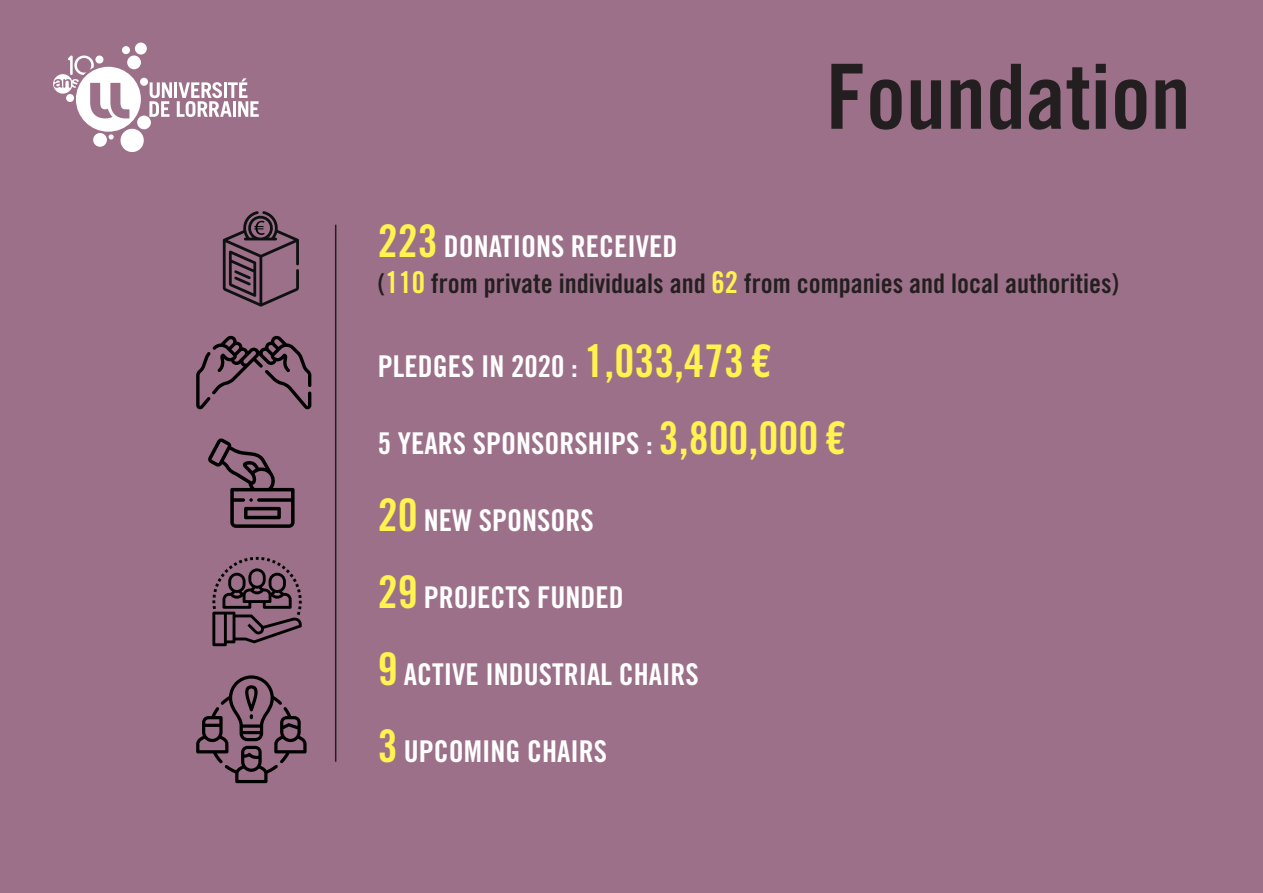
<style>
.page{position:relative;width:1263px;height:893px;background:#9d708a}
.page>*{position:absolute;margin:0;border:0;box-sizing:border-box;transform-origin:0 0}
._00_GRAND_TITRE{font:90px "Trade Gothic LT Std Bd Cn 20";color:#231f20}
._00_TEXTE_BASE{font:30px "Trade Gothic LT Std Bd Cn 20";color:#fff}
._00_TEXTE_BASE-2{font:27px "Trade Gothic LT Std Bd Cn 20";color:#231f20}
.s1{font-size:45px;color:#fff34f}
.s2{font-size:30px;color:#fff34f}
</style>
<div class="page">
<div style="left:120px;top:129px;width:24px;height:23px;background:#fff;border-radius:50%"></div>
<div style="left:135px;top:43px;width:12px;height:12px;background:#fff;border-radius:50%"></div>
<div style="left:93px;top:133px;width:14px;height:14px;background:#fff;border-radius:50%"></div>
<svg style="left:53px;top:46px;width:206px;height:94px"></svg>
<hr style="left:335px;top:225px;width:1px;height:537px;background:#231f20">
<svg style="left:208px;top:438px;width:87px;height:90px"></svg>
<svg style="left:223px;top:211px;width:76px;height:96px"></svg>
<svg style="left:196px;top:336px;width:115px;height:73px"></svg>
<svg style="left:212px;top:557px;width:90px;height:89px"></svg>
<svg style="left:196px;top:675px;width:111px;height:108px"></svg>
<p class="_00_GRAND_TITRE" style="left:826px;top:42px;width:366px">Foundation</p>
<p class="_00_TEXTE_BASE" style="left:378px;top:228px;width:301px"><span class="s1">223</span> DONATIONS RECEIVED</p>
<p class="_00_TEXTE_BASE-2" style="left:378px;top:267px;width:743px">(<span class="s2">110</span> from private individuals and <span class="s2">62</span> from companies and local authorities)</p>
<p class="_00_TEXTE_BASE" style="left:378px;top:348px;width:396px">PLEDGES IN 2020 : <span class="s1">1,033,473€</span></p>
<p class="_00_TEXTE_BASE" style="left:378px;top:425px;width:470px">5 YEARS SPONSORSHIPS : <span class="s1">3,800,000 €</span></p>
<p class="_00_TEXTE_BASE" style="left:378px;top:502px;width:217px"><span class="s1">20</span> NEW SPONSORS</p>
<p class="_00_TEXTE_BASE" style="left:378px;top:579px;width:247px"><span class="s1">29</span> PROJECTS FUNDED</p>
<p class="_00_TEXTE_BASE" style="left:378px;top:656px;width:322px"><span class="s1">9</span> ACTIVE INDUSTRIAL CHAIRS</p>
<p class="_00_TEXTE_BASE" style="left:378px;top:733px;width:231px"><span class="s1">3</span> UPCOMING CHAIRS</p>
</div>
